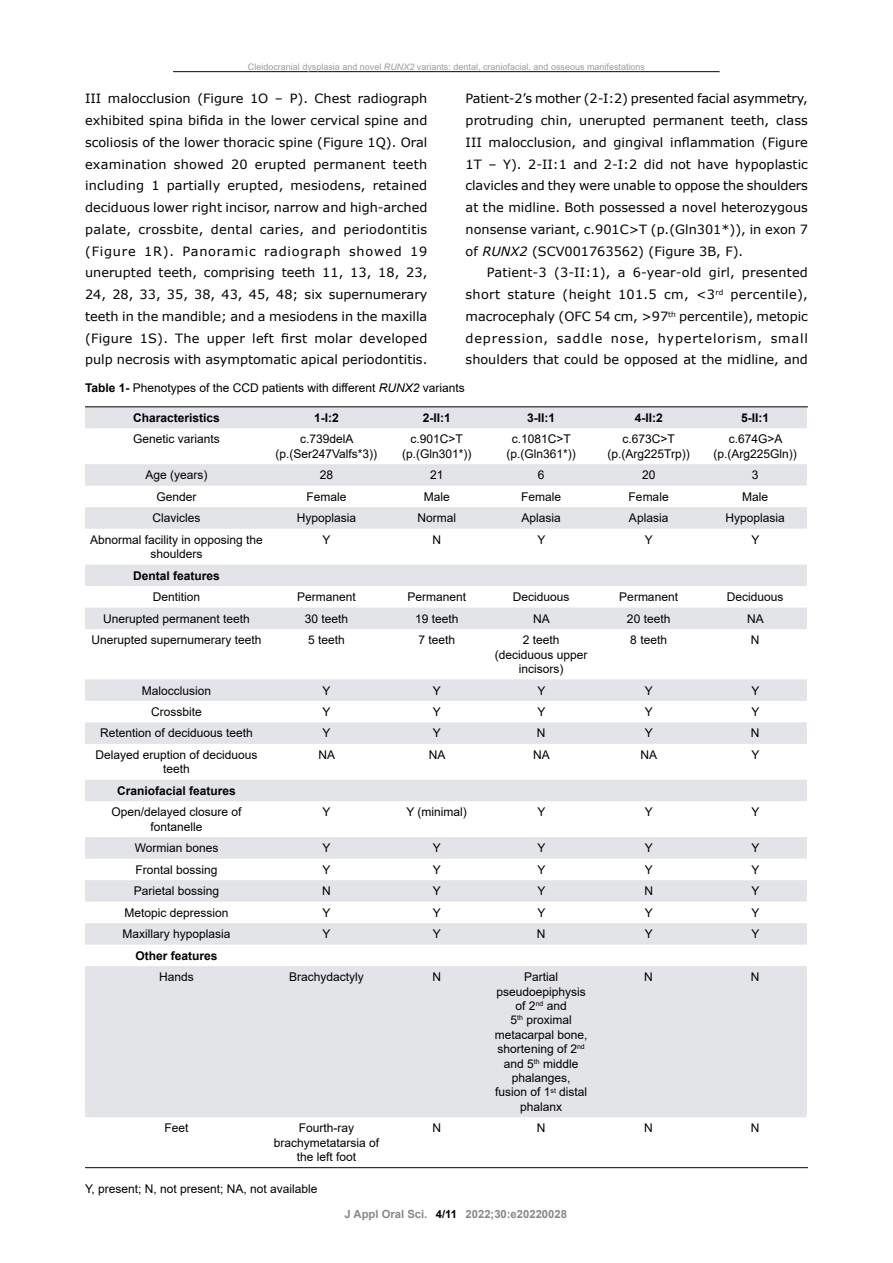
<style>
.page{position:relative;width:893px;height:1263px;background:#fff}
.page>*{position:absolute;margin:0;border:0;box-sizing:border-box;transform-origin:0 0}
.t1{font:12.75px/21.8px "Verdana";color:#000;text-align:justify}
.t2{font:12px/14.4px "Arial";color:#000;text-align:center}
.t3{font:700 12px "Arial";color:#000}
.t4{font:700 11.25px "Arial";color:#89878c}
.t5{font:9px "Arial";color:#9c9ba0}
.s1{font-style:italic}
.s2{font-weight:700}
.s3{color:#000}
</style>
<div class="page">
<hr style="left:173px;top:71px;width:547px;height:1px;background:#000805">
<svg style="left:85px;top:407px;width:722px;height:710px;fill:#e3e4e8"></svg>
<hr style="left:85px;top:406px;width:723px;height:1px;background:#000">
<hr style="left:85px;top:1167px;width:723px;height:1px;background:#000">
<p class="t5" style="left:248px;top:60px;width:399px">Cleidocranial dysplasia and novel <span class="s1">RUNX2</span> variants: dental, craniofacial, and osseous manifestations</p>
<p class="t1" style="left:85px;top:88px;width:344px">III malocclusion (Figure 1O – P). Chest radiograph exhibited spina bifida in the lower cervical spine and scoliosis of the lower thoracic spine (Figure 1Q). Oral examination showed 20 erupted permanent teeth including 1 partially erupted, mesiodens, retained deciduous lower right incisor, narrow and high-arched palate, crossbite, dental caries, and periodontitis (Figure 1R). Panoramic radiograph showed 19 unerupted teeth, comprising teeth 11, 13, 18, 23, 24, 28, 33, 35, 38, 43, 45, 48; six supernumerary teeth in the mandible; and a mesiodens in the maxilla (Figure 1S). The upper left first molar developed pulp necrosis with asymptomatic apical periodontitis.</p>
<p class="t1" style="left:466px;top:88px;width:344px">Patient-2’s mother (2-I:2) presented facial asymmetry, protruding chin, unerupted permanent teeth, class III malocclusion, and gingival inflammation (Figure 1T – Y). 2-II:1 and 2-I:2 did not have hypoplastic clavicles and they were unable to oppose the shoulders at the midline. Both possessed a novel heterozygous nonsense variant, c.901C&gt;T (p.(Gln301*)), in exon 7 of <span class="s1">RUNX2</span> (SCV001763562) (Figure 3B, F).</p>
<p class="t1" style="left:466px;top:262px;width:344px;text-indent:21px">Patient-3 (3-II:1), a 6-year-old girl, presented short stature (height 101.5 cm, &lt;3<sup>rd</sup> percentile), macrocephaly (OFC 54 cm, &gt;97<sup>th</sup> percentile), metopic depression, saddle nose, hypertelorism, small shoulders that could be opposed at the midline, and</p>
<p class="t2" style="left:85px;top:380px;width:381px"><span class="s2">Table 1-</span> Phenotypes of the CCD patients with different <span class="s1">RUNX2</span> variants</p>
<p class="t3" style="left:133px;top:409px;width:88px">Characteristics</p>
<p class="t3" style="left:314px;top:409px;width:26px">1-I:2</p>
<p class="t3" style="left:423px;top:409px;width:30px">2-II:1</p>
<p class="t3" style="left:527px;top:409px;width:30px">3-II:1</p>
<p class="t3" style="left:635px;top:409px;width:30px">4-II:2</p>
<p class="t3" style="left:741px;top:409px;width:30px">5-II:1</p>
<p class="t2" style="left:133px;top:432px;width:88px">Genetic variants</p>
<p class="t2" style="left:275px;top:432px;width:103px">c.739delA (p.(Ser247Valfs*3))</p>
<p class="t2" style="left:402px;top:432px;width:71px">c.901C&gt;T (p.(Gln301*))</p>
<p class="t2" style="left:507px;top:432px;width:71px">c.1081C&gt;T (p.(Gln361*))</p>
<p class="t2" style="left:607px;top:432px;width:84px">c.673C&gt;T (p.(Arg225Trp))</p>
<p class="t2" style="left:714px;top:432px;width:85px">c.674G&gt;A (p.(Arg225Gln))</p>
<p class="t2" style="left:146px;top:468px;width:64px">Age (years)</p>
<p class="t2" style="left:320px;top:468px;width:15px">28</p>
<p class="t2" style="left:430px;top:468px;width:15px">21</p>
<p class="t2" style="left:538px;top:468px;width:8px">6</p>
<p class="t2" style="left:642px;top:468px;width:15px">20</p>
<p class="t2" style="left:752px;top:468px;width:8px">3</p>
<p class="t2" style="left:157px;top:489px;width:42px">Gender</p>
<p class="t2" style="left:306px;top:489px;width:42px">Female</p>
<p class="t2" style="left:424px;top:489px;width:28px">Male</p>
<p class="t2" style="left:521px;top:489px;width:42px">Female</p>
<p class="t2" style="left:629px;top:489px;width:42px">Female</p>
<p class="t2" style="left:742px;top:489px;width:28px">Male</p>
<p class="t2" style="left:153px;top:511px;width:49px">Clavicles</p>
<p class="t2" style="left:297px;top:511px;width:61px">Hypoplasia</p>
<p class="t2" style="left:417px;top:511px;width:40px">Normal</p>
<p class="t2" style="left:522px;top:511px;width:41px">Aplasia</p>
<p class="t2" style="left:629px;top:511px;width:41px">Aplasia</p>
<p class="t2" style="left:726px;top:511px;width:61px">Hypoplasia</p>
<p class="t2" style="left:90px;top:532px;width:174px">Abnormal facility in opposing the shoulders</p>
<p class="t2" style="left:322px;top:532px;width:10px">Y</p>
<p class="t2" style="left:432px;top:532px;width:10px">N</p>
<p class="t2" style="left:537px;top:532px;width:10px">Y</p>
<p class="t2" style="left:645px;top:532px;width:10px">Y</p>
<p class="t2" style="left:751px;top:532px;width:10px">Y</p>
<p class="t3" style="left:133px;top:567px;width:88px">Dental features</p>
<p class="t2" style="left:153px;top:590px;width:49px">Dentition</p>
<p class="t2" style="left:297px;top:590px;width:60px">Permanent</p>
<p class="t2" style="left:407px;top:590px;width:60px">Permanent</p>
<p class="t2" style="left:513px;top:590px;width:58px">Deciduous</p>
<p class="t2" style="left:619px;top:590px;width:60px">Permanent</p>
<p class="t2" style="left:727px;top:590px;width:58px">Deciduous</p>
<p class="t2" style="left:103px;top:611px;width:148px">Unerupted permanent teeth</p>
<p class="t2" style="left:305px;top:611px;width:45px">30 teeth</p>
<p class="t2" style="left:415px;top:611px;width:45px">19 teeth</p>
<p class="t2" style="left:533px;top:611px;width:18px">NA</p>
<p class="t2" style="left:627px;top:611px;width:45px">20 teeth</p>
<p class="t2" style="left:747px;top:611px;width:18px">NA</p>
<p class="t2" style="left:92px;top:633px;width:172px">Unerupted supernumerary teeth</p>
<p class="t2" style="left:308px;top:633px;width:38px">5 teeth</p>
<p class="t2" style="left:418px;top:633px;width:38px">7 teeth</p>
<p class="t2" style="left:495px;top:633px;width:94px">2 teeth (deciduous upper incisors)</p>
<p class="t2" style="left:630px;top:633px;width:38px">8 teeth</p>
<p class="t2" style="left:751px;top:633px;width:10px">N</p>
<p class="t2" style="left:142px;top:683px;width:71px">Malocclusion</p>
<p class="t2" style="left:322px;top:683px;width:10px">Y</p>
<p class="t2" style="left:433px;top:683px;width:10px">Y</p>
<p class="t2" style="left:537px;top:683px;width:10px">Y</p>
<p class="t2" style="left:645px;top:683px;width:10px">Y</p>
<p class="t2" style="left:751px;top:683px;width:10px">Y</p>
<p class="t2" style="left:151px;top:704px;width:52px">Crossbite</p>
<p class="t2" style="left:322px;top:704px;width:10px">Y</p>
<p class="t2" style="left:433px;top:704px;width:10px">Y</p>
<p class="t2" style="left:537px;top:704px;width:10px">Y</p>
<p class="t2" style="left:645px;top:704px;width:10px">Y</p>
<p class="t2" style="left:751px;top:704px;width:10px">Y</p>
<p class="t2" style="left:100px;top:726px;width:154px">Retention of deciduous teeth</p>
<p class="t2" style="left:322px;top:726px;width:10px">Y</p>
<p class="t2" style="left:433px;top:726px;width:10px">Y</p>
<p class="t2" style="left:537px;top:726px;width:10px">N</p>
<p class="t2" style="left:645px;top:726px;width:10px">Y</p>
<p class="t2" style="left:751px;top:726px;width:10px">N</p>
<p class="t2" style="left:96px;top:747px;width:164px">Delayed eruption of deciduous teeth</p>
<p class="t2" style="left:318px;top:747px;width:18px">NA</p>
<p class="t2" style="left:429px;top:747px;width:18px">NA</p>
<p class="t2" style="left:533px;top:747px;width:18px">NA</p>
<p class="t2" style="left:641px;top:747px;width:18px">NA</p>
<p class="t2" style="left:751px;top:747px;width:10px">Y</p>
<p class="t3" style="left:117px;top:782px;width:120px">Craniofacial features</p>
<p class="t2" style="left:112px;top:805px;width:132px">Open/delayed closure of fontanelle</p>
<p class="t2" style="left:322px;top:805px;width:10px">Y</p>
<p class="t2" style="left:406px;top:805px;width:62px">Y (minimal)</p>
<p class="t2" style="left:537px;top:805px;width:10px">Y</p>
<p class="t2" style="left:645px;top:805px;width:10px">Y</p>
<p class="t2" style="left:751px;top:805px;width:10px">Y</p>
<p class="t2" style="left:135px;top:841px;width:85px">Wormian bones</p>
<p class="t2" style="left:322px;top:841px;width:10px">Y</p>
<p class="t2" style="left:433px;top:841px;width:10px">Y</p>
<p class="t2" style="left:537px;top:841px;width:10px">Y</p>
<p class="t2" style="left:645px;top:841px;width:10px">Y</p>
<p class="t2" style="left:751px;top:841px;width:10px">Y</p>
<p class="t2" style="left:136px;top:862px;width:84px">Frontal bossing</p>
<p class="t2" style="left:322px;top:862px;width:10px">Y</p>
<p class="t2" style="left:433px;top:862px;width:10px">Y</p>
<p class="t2" style="left:537px;top:862px;width:10px">Y</p>
<p class="t2" style="left:645px;top:862px;width:10px">Y</p>
<p class="t2" style="left:751px;top:862px;width:10px">Y</p>
<p class="t2" style="left:134px;top:884px;width:87px">Parietal bossing</p>
<p class="t2" style="left:322px;top:884px;width:10px">N</p>
<p class="t2" style="left:433px;top:884px;width:10px">Y</p>
<p class="t2" style="left:537px;top:884px;width:10px">Y</p>
<p class="t2" style="left:644px;top:884px;width:10px">N</p>
<p class="t2" style="left:751px;top:884px;width:10px">Y</p>
<p class="t2" style="left:125px;top:905px;width:106px">Metopic depression</p>
<p class="t2" style="left:322px;top:905px;width:10px">Y</p>
<p class="t2" style="left:433px;top:905px;width:10px">Y</p>
<p class="t2" style="left:537px;top:905px;width:10px">Y</p>
<p class="t2" style="left:645px;top:905px;width:10px">Y</p>
<p class="t2" style="left:751px;top:905px;width:10px">Y</p>
<p class="t2" style="left:123px;top:927px;width:110px">Maxillary hypoplasia</p>
<p class="t2" style="left:322px;top:927px;width:10px">Y</p>
<p class="t2" style="left:433px;top:927px;width:10px">Y</p>
<p class="t2" style="left:537px;top:927px;width:10px">N</p>
<p class="t2" style="left:645px;top:927px;width:10px">Y</p>
<p class="t2" style="left:751px;top:927px;width:10px">Y</p>
<p class="t3" style="left:136px;top:947px;width:84px">Other features</p>
<p class="t2" style="left:159px;top:970px;width:36px">Hands</p>
<p class="t2" style="left:289px;top:970px;width:76px">Brachydactyly</p>
<p class="t2" style="left:432px;top:970px;width:10px">N</p>
<p class="t2" style="left:495px;top:970px;width:94px">Partial pseudoepiphysis of 2<sup>nd</sup> and<br>5<sup>th</sup> proximal metacarpal bone, shortening of 2<sup>nd </sup>and 5<sup>th</sup> middle phalanges, fusion of 1<sup>st</sup> distal phalanx</p>
<p class="t2" style="left:644px;top:970px;width:10px">N</p>
<p class="t2" style="left:751px;top:970px;width:10px">N</p>
<p class="t2" style="left:165px;top:1121px;width:26px">Feet</p>
<p class="t2" style="left:274px;top:1121px;width:107px">Fourth-ray brachymetatarsia of the left foot</p>
<p class="t2" style="left:432px;top:1121px;width:10px">N</p>
<p class="t2" style="left:537px;top:1121px;width:10px">N</p>
<p class="t2" style="left:644px;top:1121px;width:10px">N</p>
<p class="t2" style="left:751px;top:1121px;width:10px">N</p>
<p class="t2" style="left:85px;top:1181px;width:234px">Y, present; N, not present; NA, not available</p>
<p class="t4" style="left:345px;top:1206px;width:224px">J Appl Oral Sci. <span class="s3">4/11</span> 2022;30:e20220028</p>
</div>
